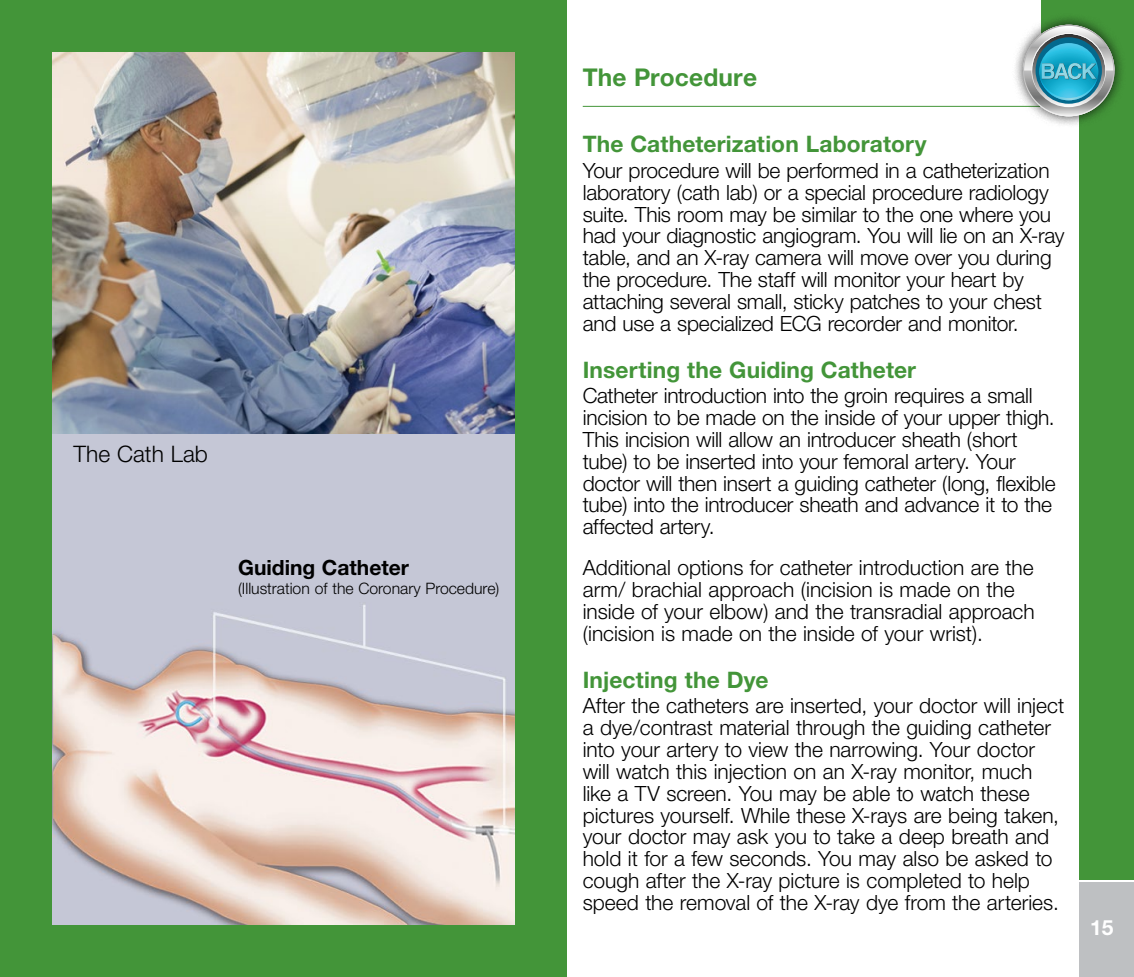
<style>
.page{position:relative;width:1134px;height:977px;background:#fff}
.page>*{position:absolute;margin:0;border:0;box-sizing:border-box;transform-origin:0 0}
.t1{font:700 24.5px "Helvetica Neue";letter-spacing:.005em;color:#439539}
.t2{font:700 22.75px "Helvetica Neue";letter-spacing:.005em;color:#439539}
.t3{font:300 22.75px "Helvetica Neue";color:#000}
.t4{font:300 21px/21.9px "Helvetica Neue";letter-spacing:-.01em;color:#000}
.t5{font:700 21px "Helvetica Neue";color:#000}
.t6{font:700 21px "Helvetica Neue";color:#fff}
.t7{font:300 15.75px "Helvetica Neue";color:#000}
</style>
<div class="page">
<div style="left:0;top:0;width:567px;height:976px;background:#439539"></div>
<img style="left:52px;top:433px;width:463px;height:491px">
<img style="left:52px;top:52px;width:463px;height:381px">
<div style="left:1080px;top:882px;width:54px;height:94px;background:#bec0c2"></div>
<div style="left:1041px;top:0;width:93px;height:107px;background:#439539"></div>
<div style="left:1080px;top:105px;width:54px;height:774px;background:#439539"></div>
<hr style="left:583px;top:106px;width:460px;height:1px;background:#439539">
<div style="left:1011px;top:13px;width:115px;height:115px;background:#000;opacity:.75"></div>
<svg style="left:1023px;top:25px;width:92px;height:91px"></svg>
<p class="t3" style="left:74px;top:440px;width:136px">The Cath Lab</p>
<p class="t5" style="left:238px;top:554px;width:172px">Guiding Catheter</p>
<p class="t7" style="left:238px;top:578px;width:263px">(Illustration of the Coronary Procedure)</p>
<p class="t1" style="left:583px;top:62px;width:176px">The Procedure</p>
<p class="t2" style="left:583px;top:130px;width:345px">The Catheterization Laboratory</p>
<p class="t4" style="left:583px;top:159px;width:483px">Your procedure will be performed in a catheterization laboratory (cath lab) or a special procedure radiology suite. This room may be similar to the one where you had your diagnostic angiogram. You will lie on an X-ray table, and an X-ray camera will move over you during the procedure. The staff will monitor your heart by attaching several small, sticky patches to your chest and use a specialized ECG recorder and monitor.</p>
<p class="t2" style="left:583px;top:355px;width:335px">Inserting the Guiding Catheter</p>
<p class="t4" style="left:583px;top:384px;width:474px">Catheter introduction into the groin requires a small incision to be made on the inside of your upper thigh.<br>This incision will allow an introducer sheath (short tube) to be inserted into your femoral artery. Your doctor will then insert a guiding catheter (long, flexible tube) into the introducer sheath and advance it to the affected artery.</p>
<p class="t4" style="left:583px;top:556px;width:454px">Additional options for catheter introduction are the arm/ brachial approach (incision is made on the inside of your elbow) and the transradial approach (incision is made on the inside of your wrist).</p>
<p class="t2" style="left:583px;top:665px;width:187px">Injecting the Dye</p>
<p class="t4" style="left:583px;top:694px;width:483px">After the catheters are inserted, your doctor will inject a dye/contrast material through the guiding catheter into your artery to view the narrowing. Your doctor will watch this injection on an X-ray monitor, much like a TV screen. You may be able to watch these pictures yourself. While these X-rays are being taken, your doctor may ask you to take a deep breath and hold it for a few seconds. You may also be asked to cough after the X-ray picture is completed to help speed the removal of the X-ray dye from the arteries.</p>
<p class="t6" style="left:1090px;top:914px;width:25px">15</p>
</div>
